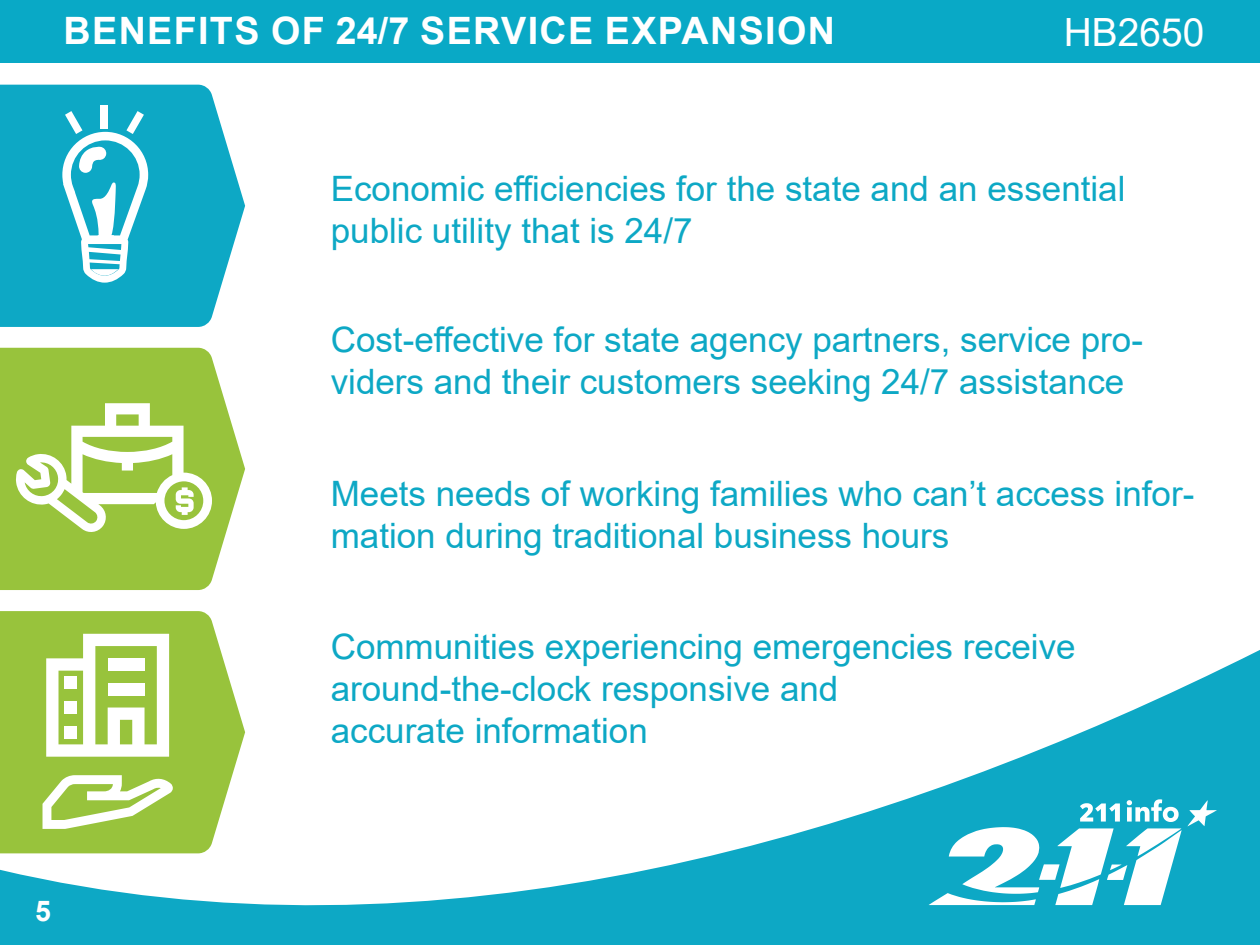
<style>
.page{position:relative;width:1260px;height:945px;background:#fff}
.page>*{position:absolute;margin:0;border:0;box-sizing:border-box;transform-origin:0 0}
.t1{font:38.85px "Arial";color:#fff}
.t2{font:700 37.8px "Arial";letter-spacing:.035em;color:#fff}
.t3{font:35px/42px "Arial";color:#0da8c5}
.t4{font:700 28.53px "Arial";color:#fff}
</style>
<div class="page">
<svg style="left:0;top:650px;width:1260px;height:295px"></svg>
<svg style="left:929px;top:799px;width:288px;height:106px"></svg>
<div style="left:0;top:0;width:1260px;height:63px;background:#09a9c6"></div>
<svg style="left:0;top:85px;width:245px;height:242px;background:#25b0ca"></svg>
<svg style="left:0;top:348px;width:245px;height:242px;background:#a5ca55"></svg>
<svg style="left:0;top:611px;width:245px;height:242px;background:#a4ca53"></svg>
<svg style="left:16px;top:403px;width:196px;height:129px"></svg>
<svg style="left:43px;top:775px;width:130px;height:54px"></svg>
<svg style="left:46px;top:634px;width:123px;height:123px"></svg>
<div style="left:108px;top:658px;width:37px;height:13px;background:#fff"></div>
<div style="left:108px;top:683px;width:37px;height:12px;background:#fff"></div>
<div style="left:65px;top:677px;width:12px;height:12px;background:#fff"></div>
<div style="left:65px;top:701px;width:12px;height:13px;background:#fff"></div>
<div style="left:65px;top:726px;width:12px;height:12px;background:#fff"></div>
<div style="left:101px;top:105px;width:7px;height:23px;background:#fff"></div>
<svg style="left:62px;top:111px;width:86px;height:172px"></svg>
<p class="t2" style="left:64px;top:4px;width:773px">BENEFITS OF 24/7 SERVICE EXPANSION</p>
<p class="t1" style="left:1064px;top:5px;width:142px">HB2650</p>
<p class="t3" style="left:331px;top:167px;width:796px">Economic efficiencies for the state and an essential public utility that is 24/7</p>
<p class="t3" style="left:331px;top:319px;width:814px">Cost-effective for state agency partners, service pro&shy;viders and their customers seeking 24/7 assistance</p>
<p class="t3" style="left:331px;top:472px;width:865px">Meets needs of working families who can’t access infor&shy;mation during traditional business hours</p>
<p class="t3" style="left:331px;top:626px;width:746px">Communities experiencing emergencies receive around-the-clock responsive and<br>accurate information</p>
<p class="t4" style="left:35px;top:891px;width:17px">5</p>
</div>
